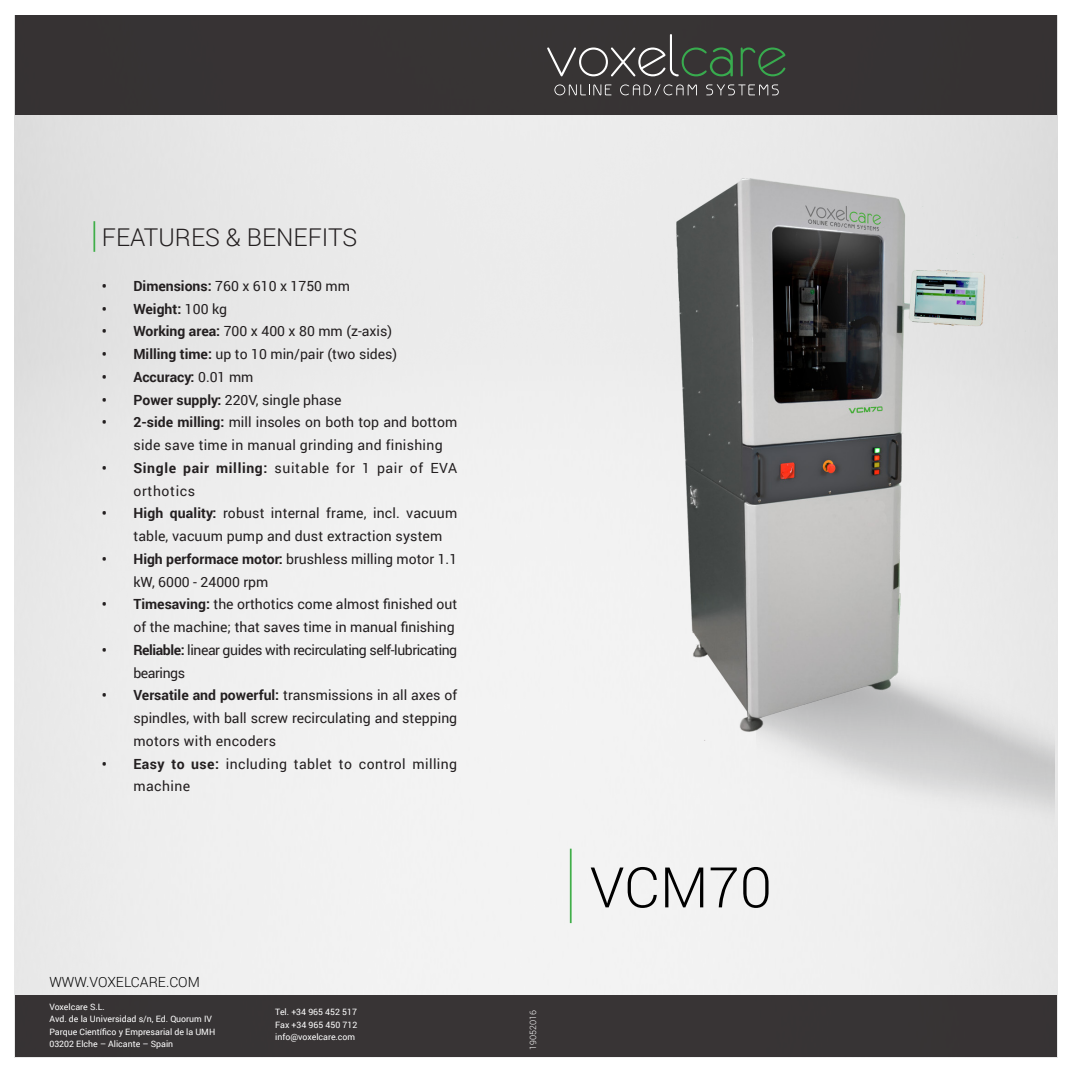
<style>
.page{position:relative;width:1072px;height:1072px;background:#fff}
.page>*{position:absolute;margin:0;border:0;box-sizing:border-box;transform-origin:0 0}
.coverTitle{font:300 56px "Roboto";color:#000}
.Headline{font:300 24.5px "Roboto";color:#231f20}
.t1{font:14px/22.8px "Roboto";color:#231f20}
.t2{font:14px/22.8px "Roboto";letter-spacing:.02em;color:#231f20}
.t3{font:14px/22.8px "Roboto";letter-spacing:-.03em;color:#231f20}
.t4{font:14px/22.8px "Roboto";letter-spacing:.045em;color:#231f20}
.t5{font:14px/22.8px "Roboto";letter-spacing:.03em;color:#231f20}
.t6{font:700 14px "Roboto";color:#231f20}
.t7{font:300 14px "Roboto";color:#000}
.t8{font:8.75px "Roboto";color:#fff}
.coverTitle-2{font:300 8.75px "Roboto";color:#fff}
.s1{font-weight:700}
.s2{font-weight:400}
</style>
<div class="page">
<img style="left:15px;top:15px;width:1042px;height:1042px">
<div style="left:15px;top:15px;width:1041px;height:99px;background:#373334"></div>
<div style="left:15px;top:995px;width:1041px;height:62px;background:#383435"></div>
<svg style="left:547px;top:34px;width:185px;height:42px"></svg>
<svg style="left:740px;top:47px;width:45px;height:29px"></svg>
<svg style="left:554px;top:84px;width:57px;height:11px"></svg>
<svg style="left:620px;top:84px;width:77px;height:11px"></svg>
<svg style="left:706px;top:84px;width:72px;height:11px"></svg>
<img style="left:623px;top:167px;width:431px;height:668px">
<hr style="left:570px;top:848px;width:1px;height:75px;background:#40ae49">
<hr style="left:93px;top:221px;width:2px;height:31px;background:#40ae49">
<p class="Headline" style="left:102px;top:220px;width:257px">FEATURES &amp; BENEFITS</p>
<p class="t1" style="left:102px;top:274px;width:250px"><span class="s1">• Dimensions:</span> 760 x 610 x 1750 mm</p>
<p class="t6" style="left:102px;top:299px;width:127px">• Weight: <span class="s2">100 kg</span></p>
<p class="t1" style="left:102px;top:319px;width:292px"><span class="s1">• Working area:</span> 700 x 400 x 80 mm (z-axis)</p>
<p class="t1" style="left:102px;top:342px;width:297px"><span class="s1">• Milling time:</span> up to 10 min/pair (two sides)</p>
<p class="t6" style="left:102px;top:367px;width:153px">• Accuracy: <span class="s2">0.01 mm</span></p>
<p class="t1" style="left:102px;top:387px;width:241px"><span class="s1">• Power supply:</span> 220V, single phase</p>
<p class="t2" style="left:133px;top:410px;width:325px;text-indent:-31px"><span class="s1">• 2-side milling:</span> mill insoles on both top and bottom side save time in manual grinding and finishing</p>
<p class="t4" style="left:133px;top:456px;width:325px;text-indent:-31px"><span class="s1">• Single pair milling:</span> suitable for 1 pair of EVA orthotics</p>
<p class="t1" style="left:133px;top:501px;width:325px;text-indent:-31px"><span class="s1">• High quality:</span> robust internal frame, incl. vacuum table, vacuum pump and dust extraction system</p>
<p class="t1" style="left:133px;top:547px;width:325px;text-indent:-31px"><span class="s1">• High performace motor:</span> brushless milling motor 1.1 kW, 6000 - 24000 rpm</p>
<p class="t1" style="left:102px;top:592px;width:357px;text-align:right"><span class="s1">• Timesaving:</span> the orthotics come almost finished out of the machine; that saves time in manual finishing</p>
<p class="t3" style="left:133px;top:638px;width:325px;text-indent:-31px"><span class="s1">• Reliable:</span> linear guides with recirculating self-lubricating bearings</p>
<p class="t1" style="left:133px;top:683px;width:325px;text-align:justify;text-indent:-31px"><span class="s1">• Versatile and powerful:</span> transmissions in all axes of spindles, with ball screw recirculating and stepping motors with encoders</p>
<p class="t5" style="left:133px;top:751px;width:325px;text-indent:-31px"><span class="s1">• Easy to use:</span> including tablet to control milling machine</p>
<p class="t7" style="left:49px;top:972px;width:152px">WWW.VOXELCARE.COM</p>
<p class="t8" style="left:49px;top:1000px;width:57px">Voxelcare S.L.</p>
<p class="t8" style="left:49px;top:1013px;width:164px">Avd. de la Universidad s/n, Ed. Quorum IV</p>
<p class="t8" style="left:49px;top:1025px;width:167px">Parque Científico y Empresarial de la UMH</p>
<p class="t8" style="left:49px;top:1037px;width:125px">03202 Elche – Alicante – Spain</p>
<p class="t8" style="left:275px;top:1006px;width:83px">Tel. +34 965 452 517</p>
<p class="t8" style="left:275px;top:1018px;width:84px">Fax +34 965 450 712</p>
<p class="t8" style="left:275px;top:1030px;width:81px">info@voxelcare.com</p>
<p class="coverTitle-2" style="left:527px;top:1049px;width:41px;rotate:-90deg">19052016</p>
<p class="coverTitle" style="left:590px;top:848px;width:184px">VCM70</p>
</div>
